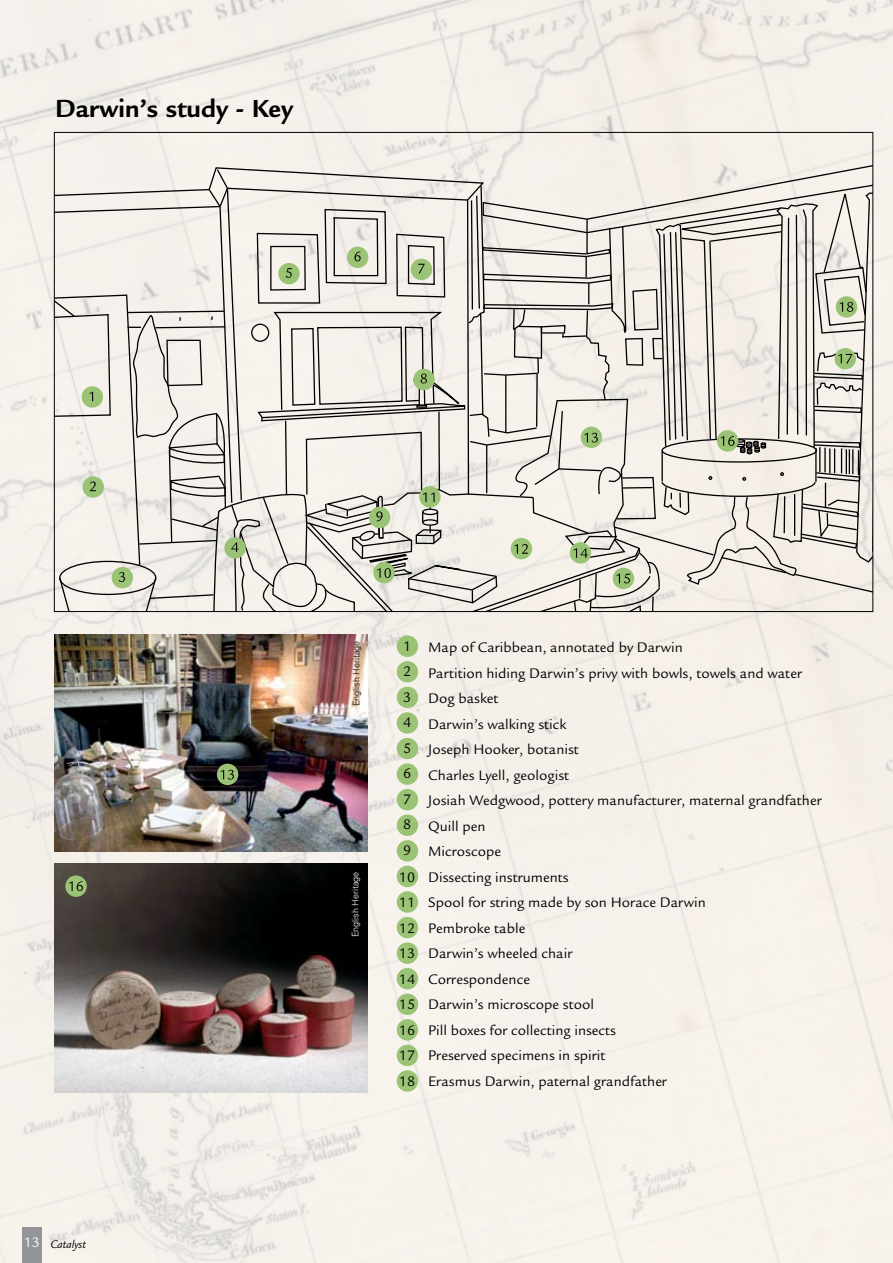
<style>
.page{position:relative;width:893px;height:1263px;background:#fff}
.page>*{position:absolute;margin:0;border:0;box-sizing:border-box;transform-origin:0 0}
.t1{font:700 26.85px "Legacy Sans";color:#000}
.t2{font:15px/25.5px "Legacy Sans";color:#000;text-align:justify}
.t3{font:italic 12px "Legacy Sans";color:#000}
.t4{font:300 9px "Univers";color:#fff}
.t5{font:300 9px "Univers";color:#000}
.s1{font-style:normal;font-size:15px;color:#fff}
</style>
<div class="page">
<img style="left:0;top:0;width:893px;height:1263px">
<div style="left:22px;top:1228px;width:20px;height:35px;background:#939598"></div>
<img style="left:54px;top:634px;width:313px;height:218px">
<img style="left:54px;top:864px;width:314px;height:228px">
<div style="left:397px;top:1070px;width:21px;height:22px;background:#9bc376;border-radius:50%"></div>
<div style="left:397px;top:1045px;width:21px;height:21px;background:#9bc376;border-radius:50%"></div>
<div style="left:397px;top:1019px;width:21px;height:21px;background:#9bc376;border-radius:50%"></div>
<div style="left:397px;top:993px;width:21px;height:22px;background:#9bc376;border-radius:50%"></div>
<div style="left:397px;top:968px;width:21px;height:21px;background:#9bc376;border-radius:50%"></div>
<div style="left:397px;top:942px;width:21px;height:22px;background:#9bc376;border-radius:50%"></div>
<div style="left:397px;top:917px;width:21px;height:21px;background:#9bc376;border-radius:50%"></div>
<div style="left:397px;top:891px;width:21px;height:22px;background:#9bc376;border-radius:50%"></div>
<div style="left:397px;top:866px;width:21px;height:21px;background:#9bc376;border-radius:50%"></div>
<div style="left:397px;top:840px;width:21px;height:21px;background:#9bc376;border-radius:50%"></div>
<div style="left:397px;top:814px;width:21px;height:22px;background:#9bc376;border-radius:50%"></div>
<div style="left:397px;top:789px;width:21px;height:21px;background:#9bc376;border-radius:50%"></div>
<div style="left:397px;top:763px;width:21px;height:22px;background:#9bc376;border-radius:50%"></div>
<div style="left:397px;top:738px;width:21px;height:21px;background:#9bc376;border-radius:50%"></div>
<div style="left:397px;top:712px;width:21px;height:22px;background:#9bc376;border-radius:50%"></div>
<div style="left:397px;top:687px;width:21px;height:21px;background:#9bc376;border-radius:50%"></div>
<div style="left:397px;top:661px;width:21px;height:21px;background:#9bc376;border-radius:50%"></div>
<div style="left:397px;top:635px;width:21px;height:22px;background:#9bc376;border-radius:50%"></div>
<svg style="left:65px;top:875px;width:22px;height:22px"></svg>
<svg style="left:69px;top:881px;width:14px;height:10px"></svg>
<div style="left:217px;top:764px;width:21px;height:21px;background:#9bc376;border-radius:50%"></div>
<svg style="left:221px;top:770px;width:13px;height:9px"></svg>
<svg style="left:54px;top:132px;width:819px;height:479px;background:#ddd9d3"></svg>
<h1 class="t1" style="left:55px;top:93px;width:239px">Darwin’s study - Key</h1>
<p class="t3" style="left:24px;top:1237px;width:64px"><span class="s1">13</span> Catalyst</p>
<p class="t5" style="left:351px;top:706px;width:67px;rotate:-90deg">English Heritage</p>
<p class="t2" style="left:403px;top:633px;width:10px">1<br>2<br>3<br>4<br>5<br>6<br>7<br>8<br>9</p>
<p class="t2" style="left:428px;top:635px;width:256px">Map of Caribbean, annotated by Darwin</p>
<p class="t2" style="left:428px;top:660px;width:375px">Partition hiding Darwin’s privy with bowls, towels and water</p>
<p class="t2" style="left:428px;top:686px;width:72px">Dog basket</p>
<p class="t2" style="left:428px;top:711px;width:140px">Darwin’s walking stick</p>
<p class="t2" style="left:428px;top:737px;width:152px">Joseph Hooker, botanist</p>
<p class="t2" style="left:428px;top:762px;width:142px">Charles Lyell, geologist</p>
<p class="t2" style="left:428px;top:788px;width:395px">Josiah Wedgwood, pottery manufacturer, maternal grandfather</p>
<p class="t2" style="left:428px;top:813px;width:59px">Quill pen</p>
<p class="t2" style="left:428px;top:839px;width:74px">Microscope</p>
<p class="t2" style="left:399px;top:864px;width:171px">10 Dissecting instruments</p>
<p class="t2" style="left:399px;top:890px;width:308px">11 Spool for string made by son Horace Darwin</p>
<p class="t2" style="left:399px;top:915px;width:128px">12 Pembroke table</p>
<p class="t2" style="left:399px;top:941px;width:175px">13 Darwin’s wheeled chair</p>
<p class="t2" style="left:399px;top:966px;width:133px">14 Correspondence</p>
<p class="t2" style="left:399px;top:992px;width:197px">15 Darwin’s microscope stool</p>
<p class="t2" style="left:399px;top:1017px;width:219px">16 Pill boxes for collecting insects</p>
<p class="t2" style="left:399px;top:1043px;width:208px">17 Preserved specimens in spirit</p>
<p class="t2" style="left:399px;top:1068px;width:269px">18 Erasmus Darwin, paternal grandfather</p>
<p class="t4" style="left:350px;top:937px;width:67px;rotate:-90deg">English Heritage</p>
</div>
